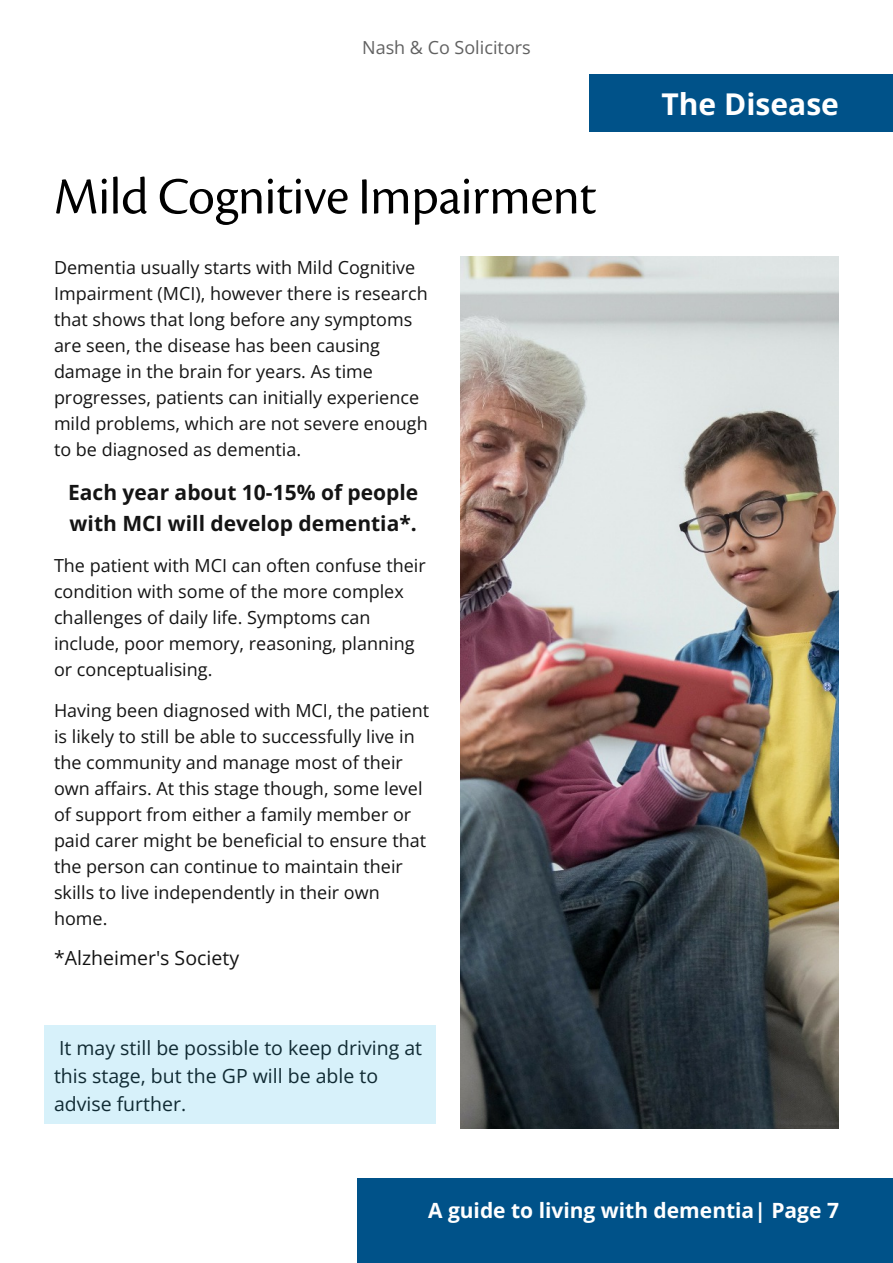
<style>
.page{position:relative;width:893px;height:1263px;background:#fff}
.page>*{position:absolute;margin:0;border:0;box-sizing:border-box;transform-origin:0 0}
.t1{font:54px "Cronos Pro Disp";color:#000}
.t2{font:700 30px "Open Sans";color:#fff}
.t3{font:700 21px/30.3px "Open Sans";color:#141414}
.t4{font:700 21px "Open Sans";color:#fff}
.t5{font:19.5px/28.2px "Open Sans";color:#141414}
.t6{font:18px/26px "Open Sans";color:#141414}
.t7{font:18px "Open Sans";color:#616161}
</style>
<div class="page">
<div style="left:357px;top:1178px;width:536px;height:85px;background:#005289"></div>
<div style="left:44px;top:1025px;width:392px;height:99px;background:#d7f1fa"></div>
<div style="left:590px;top:74px;width:303px;height:57px;background:#005289"></div>
<img style="left:461px;top:256px;width:378px;height:872px">
<p class="t7" style="left:362px;top:35px;width:170px">Nash &amp; Co Solicitors</p>
<h1 class="t1" style="left:54px;top:171px;width:544px">Mild Cognitive Impairment</h1>
<p class="t6" style="left:54px;top:254px;width:375px">Dementia usually starts with Mild Cognitive Impairment (MCI), however there is research that shows that long before any symptoms are seen, the disease has been causing damage in the brain for years. As time progresses, patients can initially experience mild problems, which are not severe enough to be diagnosed as dementia.</p>
<p class="t3" style="left:68px;top:477px;width:352px">Each year about 10-15% of people with MCI will develop dementia*.</p>
<p class="t6" style="left:54px;top:552px;width:373px">The patient with MCI can often confuse their condition with some of the more complex challenges of daily life. Symptoms can include, poor memory, reasoning, planning or conceptualising.</p>
<p class="t6" style="left:54px;top:697px;width:377px">Having been diagnosed with MCI, the patient is likely to still be able to successfully live in the community and manage most of their own affairs. At this stage though, some level of support from either a family member or paid carer might be beneficial to ensure that the person can continue to maintain their skills to live independently in their own home.</p>
<p class="t5" style="left:54px;top:943px;width:187px">*Alzheimer's Society</p>
<p class="t5" style="left:54px;top:1033px;width:370px">It may still be possible to keep driving at this stage, but the GP will be able to advise further.</p>
<h2 class="t2" style="left:662px;top:83px;width:179px">The Disease</h2>
<p class="t4" style="left:428px;top:1195px;width:412px">A guide to living with dementia| Page 7</p>
</div>
